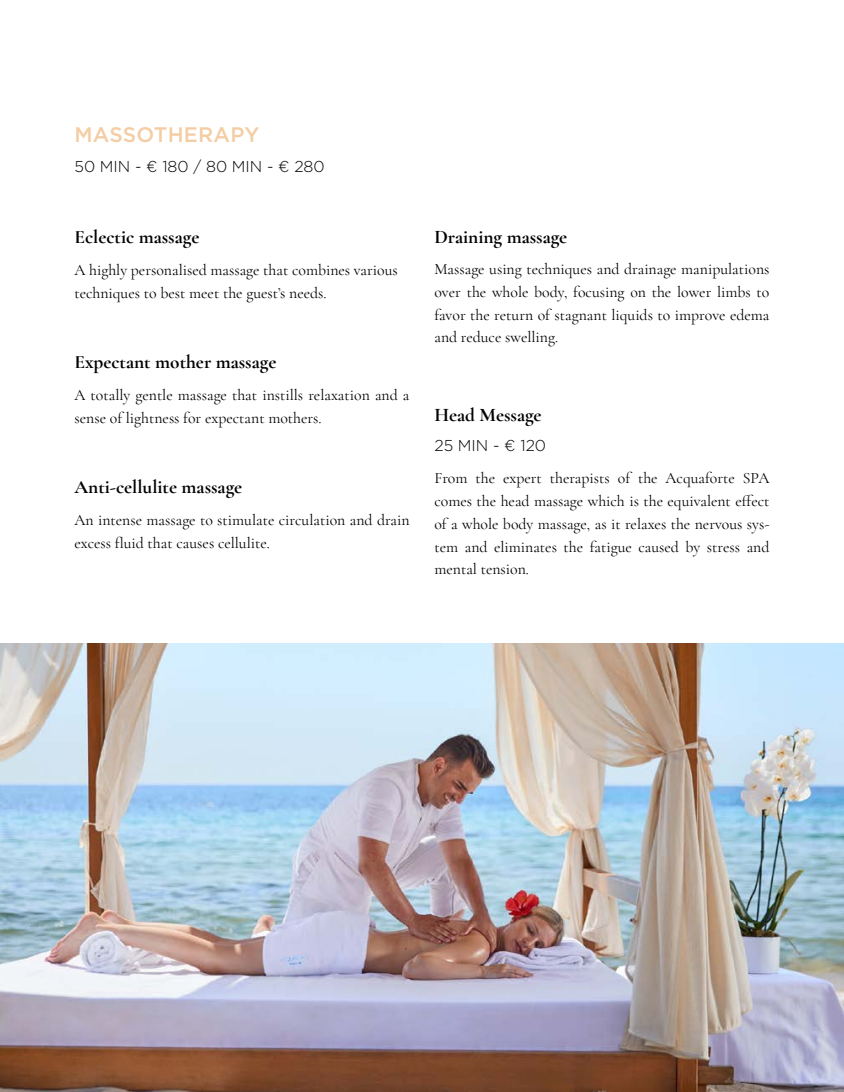
<style>
.page{position:relative;width:844px;height:1092px;background:#fff}
.page>*{position:absolute;margin:0;border:0;box-sizing:border-box;transform-origin:0 0}
.t1{font:500 21px "Gotham";letter-spacing:.01em;color:#f4cda5}
.t2{font:700 19.25px "Cormorant Garamond";color:#000}
.t3{font:15.75px/22.8px "Cormorant Garamond";color:#000}
.t4{font:300 15.75px "Gotham";color:#000}
</style>
<div class="page">
<img style="left:0;top:643px;width:843px;height:448px">
<h1 class="t1" style="left:74px;top:121px;width:186px">MASSOTHERAPY</h1>
<p class="t4" style="left:74px;top:157px;width:252px">50 MIN - € 180 / 80 MIN - € 280</p>
<p class="t2" style="left:74px;top:225px;width:126px">Eclectic massage</p>
<p class="t3" style="left:74px;top:258px;width:325px">A highly personalised massage that combines various techniques to best meet the guest’s needs.</p>
<p class="t2" style="left:74px;top:350px;width:203px">Expectant mother massage</p>
<p class="t3" style="left:74px;top:383px;width:336px">A totally gentle massage that instills relaxation and a sense of lightness for expectant mothers.</p>
<p class="t2" style="left:74px;top:475px;width:169px">Anti-cellulite massage</p>
<p class="t3" style="left:74px;top:508px;width:336px">An intense massage to stimulate circulation and drain excess fluid that causes cellulite.</p>
<p class="t2" style="left:434px;top:225px;width:134px">Draining massage</p>
<p class="t3" style="left:434px;top:258px;width:336px;text-align:justify">Massage using techniques and drainage manipulations over the whole body, focusing on the lower limbs to favor the return of stagnant liquids to improve edema and reduce swelling.</p>
<p class="t2" style="left:434px;top:403px;width:109px">Head Message</p>
<p class="t4" style="left:434px;top:435px;width:113px">25 MIN - € 120</p>
<p class="t3" style="left:434px;top:467px;width:336px;text-align:justify">From the expert therapists of the Acquaforte SPA comes the head massage which is the equivalent effect of a whole body massage, as it relaxes the nervous sys&shy;tem and eliminates the fatigue caused by stress and mental tension.</p>
</div>
